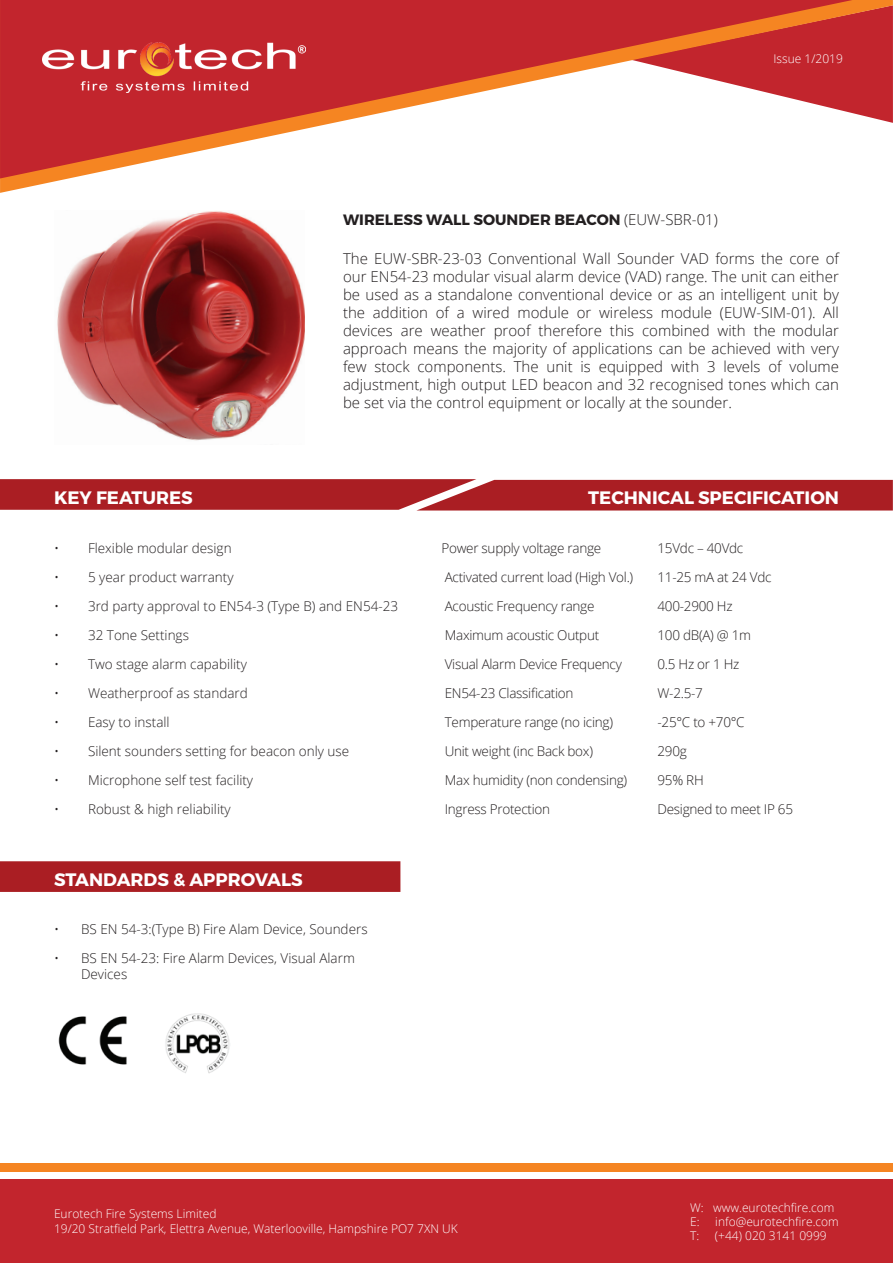
<style>
.page{position:relative;width:893px;height:1263px;background:#fff}
.page>*{position:absolute;margin:0;border:0;box-sizing:border-box;transform-origin:0 0}
.t1{font:700 18px "Montserrat";color:#fff}
.t2{font:300 15px/18px "Open Sans";color:#231f20;text-align:justify}
.t3{font:700 15px "Montserrat";color:#231f20}
.t4{font:300 13.5px/16.2px "Open Sans";color:#231f20}
.t5{font:300 13.5px "Open Sans";letter-spacing:-.02em;color:#231f20}
.t6{font:300 12px/14.4px "Open Sans";color:#fff}
.s1{font-family:"Open Sans";font-weight:300}
</style>
<div class="page">
<div style="left:0;top:1180px;width:893px;height:83px;background:#c2252d"></div>
<div style="left:0;top:1164px;width:893px;height:8px;background:#f58522"></div>
<svg style="left:0;top:0;width:893px;height:193px"></svg>
<svg style="left:0;top:0;width:852px;height:178px;fill:#c2252d"></svg>
<img style="left:43px;top:43px;width:262px;height:49px">
<div style="left:0;top:861px;width:400px;height:31px;background:#aa1e23"></div>
<svg style="left:0;top:479px;width:893px;height:31px;background:#ad272b"></svg>
<img style="left:58px;top:1016px;width:69px;height:49px">
<img style="left:165px;top:1013px;width:65px;height:60px">
<img style="left:57px;top:211px;width:248px;height:230px">
<p class="t6" style="left:774px;top:51px;width:71px">Issue 1/2019</p>
<p class="t1" style="left:54px;top:486px;width:140px">KEY FEATURES</p>
<p class="t3" style="left:343px;top:210px;width:376px">WIRELESS WALL SOUNDER BEACON <span class="s1">(EUW-SBR-01)</span></p>
<p class="t2" style="left:343px;top:249px;width:497px">The EUW-SBR-23-03 Conventional Wall Sounder VAD forms the core of our EN54-23 modular visual alarm device (VAD) range. The unit can either be used as a standalone conventional device or as an intelligent unit by the addition of a wired module or wireless module (EUW-SIM-01). All devices are weather proof therefore this combined with the modular approach means the majority of applications can be achieved with very few stock components. The unit is equipped with 3 levels of volume adjustment, high output LED beacon and 32 recognised tones which can be set via the control equipment or locally at the sounder.</p>
<p class="t1" style="left:588px;top:486px;width:252px">TECHNICAL SPECIFICATION</p>
<p class="t4" style="left:54px;top:540px;width:179px">• Flexible modular design</p>
<p class="t4" style="left:54px;top:569px;width:181px">• 5 year product warranty</p>
<p class="t4" style="left:54px;top:598px;width:346px">• 3rd party approval to EN54-3 (Type B) and EN54-23</p>
<p class="t4" style="left:54px;top:627px;width:137px">• 32 Tone Settings</p>
<p class="t4" style="left:54px;top:655px;width:194px">• Two stage alarm capability</p>
<p class="t4" style="left:54px;top:684px;width:195px">• Weatherproof as standard</p>
<p class="t4" style="left:54px;top:713px;width:117px">• Easy to install</p>
<p class="t4" style="left:54px;top:742px;width:297px">• Silent sounders setting for beacon only use</p>
<p class="t4" style="left:54px;top:771px;width:201px">• Microphone self test facility</p>
<p class="t4" style="left:54px;top:800px;width:178px">• Robust &amp; high reliability</p>
<p class="t1" style="left:54px;top:868px;width:250px">STANDARDS &amp; APPROVALS</p>
<p class="t4" style="left:54px;top:921px;width:315px">• BS EN 54-3:(Type B) Fire Alam Device, Sounders</p>
<p class="t4" style="left:81px;top:950px;width:275px;text-indent:-27px">• BS EN 54-23: Fire Alarm Devices, Visual Alarm<br>Devices</p>
<p class="t5" style="left:441px;top:539px;width:161px">Power supply voltage range</p>
<p class="t5" style="left:657px;top:539px;width:87px">15Vdc – 40Vdc</p>
<p class="t5" style="left:445px;top:568px;width:190px">Activated current load (High Vol.)</p>
<p class="t5" style="left:657px;top:568px;width:115px">11-25 mA at 24 Vdc</p>
<p class="t5" style="left:445px;top:597px;width:151px">Acoustic Frequency range</p>
<p class="t5" style="left:657px;top:597px;width:77px">400-2900 Hz</p>
<p class="t5" style="left:445px;top:626px;width:156px">Maximum acoustic Output</p>
<p class="t4" style="left:657px;top:627px;width:95px">100 dB(A) @ 1m</p>
<p class="t5" style="left:445px;top:655px;width:179px">Visual Alarm Device Frequency</p>
<p class="t4" style="left:657px;top:655px;width:83px">0.5 Hz or 1 Hz</p>
<p class="t5" style="left:445px;top:684px;width:130px">EN54-23 Classification</p>
<p class="t4" style="left:657px;top:684px;width:47px">W-2.5-7</p>
<p class="t5" style="left:445px;top:713px;width:170px">Temperature range (no icing)</p>
<p class="t4" style="left:657px;top:713px;width:89px">-25°C to +70°C</p>
<p class="t5" style="left:445px;top:742px;width:150px">Unit weight (inc Back box)</p>
<p class="t4" style="left:657px;top:742px;width:31px">290g</p>
<p class="t5" style="left:445px;top:771px;width:184px">Max humidity (non condensing)</p>
<p class="t4" style="left:657px;top:771px;width:48px">95% RH</p>
<p class="t5" style="left:445px;top:799px;width:107px">Ingress Protection</p>
<p class="t5" style="left:657px;top:799px;width:137px">Designed to meet IP 65</p>
<p class="t6" style="left:54px;top:1206px;width:405px">Eurotech Fire Systems Limited<br>19/20 Stratfield Park, Elettra Avenue, Waterlooville, Hampshire PO7 7XN UK</p>
<p class="t6" style="left:690px;top:1199px;width:146px">W: www.eurotechfire.com<br>E:</p>
<p class="t6" style="left:715px;top:1214px;width:125px">info@eurotechfire.com</p>
<p class="t6" style="left:690px;top:1228px;width:11px">T:</p>
<p class="t6" style="left:715px;top:1228px;width:113px">(+44) 020 3141 0999</p>
</div>
